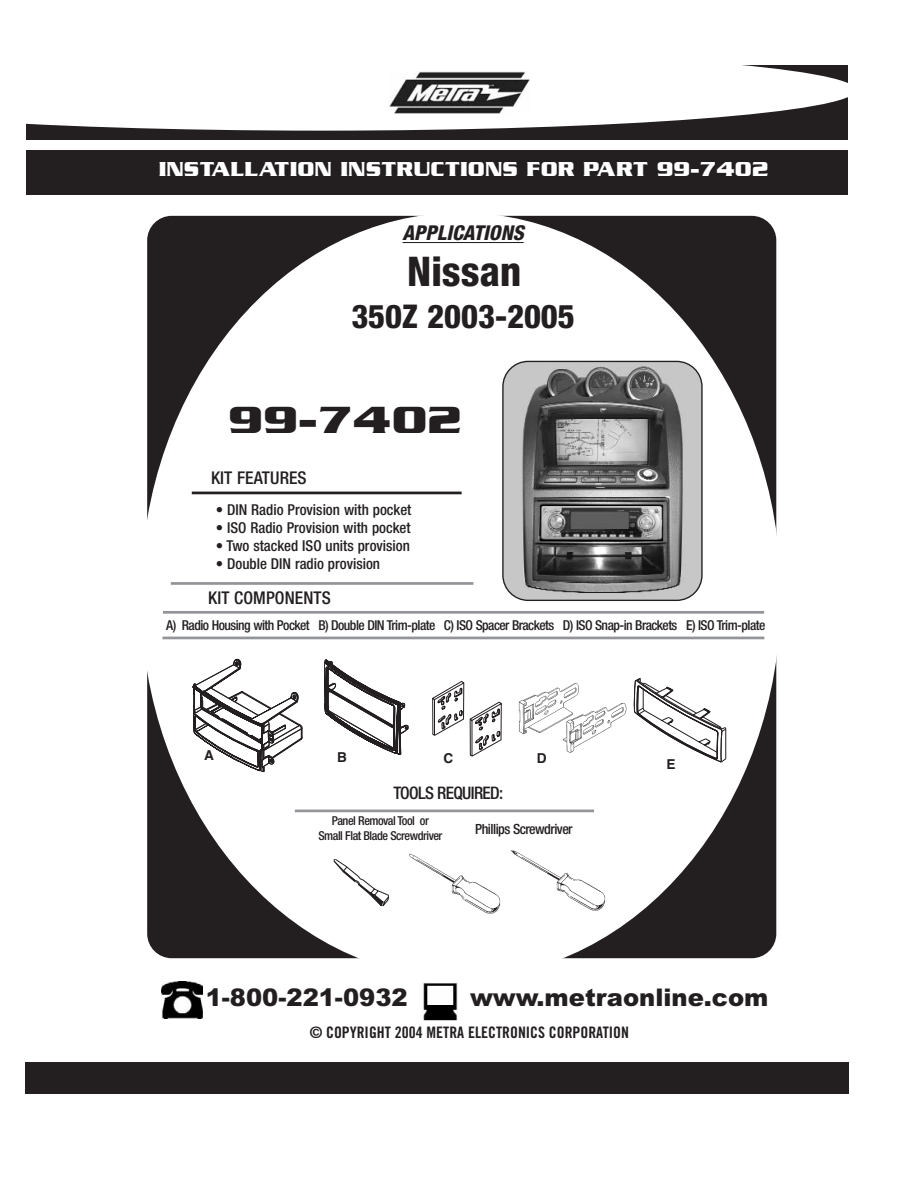
<style>
.page{position:relative;width:918px;height:1188px;background:#fff}
.page>*{position:absolute;margin:0;border:0;box-sizing:border-box;transform-origin:0 0}
.t1{font:700 40.95px "Serpentine ICG";color:#231f20;scale:1.12 1}
.t2{font:800 condensed 40.95px "Helvetica Neue";color:#231f20}
.t3{font:800 condensed 32.7px "Helvetica Neue";color:#231f20}
.t4{font:900 24.3px "Arial";color:#231f20}
.t5{font:700 21.9px "Serpentine ICG";color:#fff}
.t6{font:italic 800 condensed 20.4px "Helvetica Neue";color:#231f20}
.t7{font:500 condensed 17.55px "Helvetica Neue";letter-spacing:.005em;color:#231f20}
.t8{font:500 condensed 17.25px "Helvetica Neue";letter-spacing:-.04em;color:#231f20}
.t9{font:15.9px "Trade Gothic Bold Cond Twenty";color:#231f20}
.t10{font:500 condensed 15px "Helvetica Neue";color:#231f20}
.t11{font:500 condensed 14.1px "Helvetica Neue";letter-spacing:-.04em;color:#231f20}
.t12{font:500 condensed 13.65px "Helvetica Neue";letter-spacing:-.04em;color:#231f20}
.t13{font:700 13.65px "Helvetica";color:#231f20}
.t14{font:500 condensed 12.3px/14.7px "Helvetica Neue";letter-spacing:-.04em;color:#231f20;text-align:center}
</style>
<div class="page">
<div style="left:26px;top:65px;width:822px;height:75px;background:#231f20"></div>
<svg style="left:26px;top:65px;width:822px;height:66px;background:#e1e1e1"></svg>
<div style="left:375px;top:62px;width:172px;height:53px;background:#fff"></div>
<img style="left:389px;top:72px;width:141px;height:41px">
<div style="left:26px;top:150px;width:822px;height:45px;background:#231f20"></div>
<div style="left:26px;top:1062px;width:823px;height:32px;background:#231f20"></div>
<div style="left:147px;top:216px;width:629px;height:742px;background:#231f20;border-radius:25px"></div>
<div style="left:141px;top:213px;width:640px;height:765px;background:#fff;border-radius:50%"></div>
<img style="left:423px;top:981px;width:35px;height:39px">
<img style="left:162px;top:982px;width:41px;height:37px">
<hr style="left:171px;top:582px;width:302px;height:3px;background:#939598">
<hr style="left:163px;top:611px;width:601px;height:3px;background:#939598">
<hr style="left:162px;top:637px;width:602px;height:2px;background:#939598">
<hr style="left:295px;top:810px;width:299px;height:2px;background:#939598">
<hr style="left:403px;top:242px;width:72px;height:1px;background:#231f20">
<hr style="left:474px;top:242px;width:50px;height:1px;background:#231f20">
<hr style="left:192px;top:492px;width:270px;height:2px;background:#231f20">
<svg style="left:502px;top:361px;width:201px;height:240px;background:#838383"></svg>
<img style="left:411px;top:854px;width:90px;height:60px">
<img style="left:511px;top:850px;width:95px;height:61px">
<svg style="left:333px;top:853px;width:78px;height:54px"></svg>
<svg style="left:324px;top:660px;width:84px;height:95px"></svg>
<svg style="left:432px;top:681px;width:70px;height:75px"></svg>
<svg style="left:634px;top:678px;width:93px;height:85px"></svg>
<svg style="left:193px;top:659px;width:110px;height:113px"></svg>
<img style="left:518px;top:683px;width:109px;height:70px">
<h3 class="t5" style="left:159px;top:162px;width:611px">INSTALLATION INSTRUCTIONS FOR PART 99-7402</h3>
<h3 class="t6" style="left:403px;top:226px;width:126px">APPLICATIONS</h3>
<h1 class="t2" style="left:407px;top:257px;width:116px">Nissan</h1>
<h2 class="t3" style="left:351px;top:305px;width:225px">350Z 2003-2005</h2>
<h1 class="t1" style="left:228px;top:407px;width:210px">99-7402</h1>
<p class="t7" style="left:211px;top:472px;width:97px">KIT FEATURES</p>
<p class="t10" style="left:216px;top:504px;width:197px">• DIN Radio Provision with pocket</p>
<p class="t10" style="left:216px;top:522px;width:196px">• ISO Radio Provision with pocket</p>
<p class="t10" style="left:216px;top:540px;width:196px">• Two stacked ISO units provision</p>
<p class="t10" style="left:216px;top:558px;width:166px">• Double DIN radio provision</p>
<p class="t7" style="left:208px;top:592px;width:124px">KIT COMPONENTS</p>
<p class="t12" style="left:166px;top:620px;width:601px">A) Radio Housing with Pocket B) Double DIN Trim-plate C) ISO Spacer Brackets D) ISO Snap-in Brackets E) ISO Trim-plate</p>
<p class="t13" style="left:204px;top:751px;width:11px">A</p>
<p class="t13" style="left:537px;top:753px;width:11px">D</p>
<p class="t13" style="left:337px;top:752px;width:11px">B</p>
<p class="t13" style="left:444px;top:753px;width:11px">C</p>
<p class="t8" style="left:394px;top:787px;width:111px">TOOLS REQUIRED:</p>
<p class="t14" style="left:318px;top:814px;width:126px">Panel Removal Tool or<br>Small Flat Blade Screwdriver</p>
<p class="t11" style="left:475px;top:824px;width:99px">Phillips Screwdriver</p>
<p class="t13" style="left:666px;top:759px;width:11px">E</p>
<h3 class="t4" style="left:206px;top:989px;width:203px">1-800-221-0932</h3>
<h3 class="t4" style="left:470px;top:989px;width:300px">www.metraonline.com</h3>
<p class="t9" style="left:310px;top:1027px;width:321px">© COPYRIGHT 2004 METRA ELECTRONICS CORPORATION</p>
</div>
